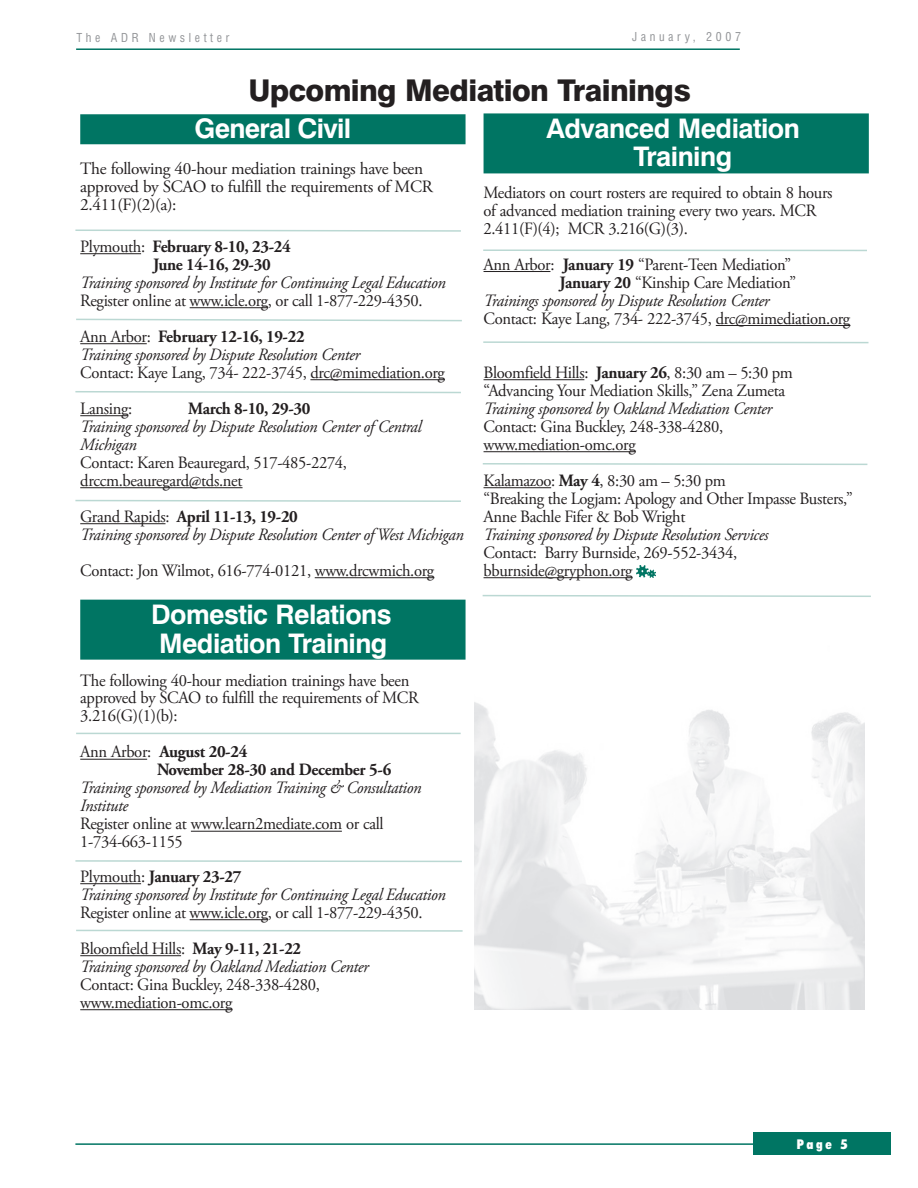
<style>
.page{position:relative;width:918px;height:1188px;background:#fff}
.page>*{position:absolute;margin:0;border:0;box-sizing:border-box;transform-origin:0 0}
.t1{font:800 30px "Swiss 721 BT";letter-spacing:-.02em;color:#231f20}
.t2{font:700 27px/28.5px "Swiss 721 BT";letter-spacing:-.02em;color:#fff}
.t3{font:17.25px/18px "Adobe Garamond Pro";letter-spacing:-.02em;color:#231f20;scale:.96 1}
.t4{font:italic 17.25px/18px "Adobe Garamond Pro";letter-spacing:-.02em;color:#231f20;scale:.96 1}
.t5{font:700 17.25px/18px "Adobe Garamond Pro";letter-spacing:-.02em;color:#231f20;scale:.96 1}
.t6{font:17.25px/18px "Adobe Garamond Pro";letter-spacing:-.02em;color:#231f20}
.t7{font:900 condensed 13.5px "Futura BT";color:#fff}
.t8{font:condensed 12px "Swiss 721 BT";letter-spacing:.3em;color:#939598}
.s1{font-weight:400}
.s2{font-weight:700}
.s3{font-style:normal}
.s4{font-weight:700;font-style:normal}
</style>
<div class="page">
<div style="left:80px;top:114px;width:386px;height:30px;background:#007563"></div>
<hr style="left:80px;top:253px;width:61px;height:1px;background:#231f20">
<hr style="left:190px;top:307px;width:78px;height:1px;background:#231f20">
<hr style="left:80px;top:343px;width:67px;height:1px;background:#231f20">
<hr style="left:310px;top:379px;width:135px;height:1px;background:#231f20">
<hr style="left:80px;top:415px;width:48px;height:1px;background:#231f20">
<hr style="left:80px;top:487px;width:163px;height:1px;background:#231f20">
<hr style="left:80px;top:523px;width:85px;height:1px;background:#231f20">
<hr style="left:315px;top:577px;width:119px;height:1px;background:#231f20">
<div style="left:80px;top:600px;width:386px;height:60px;background:#007563"></div>
<hr style="left:80px;top:759px;width:67px;height:1px;background:#231f20">
<hr style="left:191px;top:831px;width:151px;height:1px;background:#231f20">
<hr style="left:80px;top:883px;width:61px;height:1px;background:#231f20">
<hr style="left:190px;top:919px;width:78px;height:1px;background:#231f20">
<hr style="left:80px;top:955px;width:101px;height:1px;background:#231f20">
<hr style="left:80px;top:1009px;width:152px;height:1px;background:#231f20">
<div style="left:484px;top:113px;width:385px;height:60px;background:#007563"></div>
<hr style="left:484px;top:271px;width:66px;height:1px;background:#231f20">
<hr style="left:716px;top:325px;width:134px;height:1px;background:#231f20">
<hr style="left:484px;top:379px;width:100px;height:1px;background:#231f20">
<hr style="left:484px;top:451px;width:152px;height:1px;background:#231f20">
<hr style="left:484px;top:487px;width:67px;height:1px;background:#231f20">
<hr style="left:484px;top:577px;width:149px;height:1px;background:#231f20">
<img style="left:474px;top:702px;width:390px;height:307px">
<hr style="left:75px;top:1143px;width:696px;height:2px;background:#007563">
<div style="left:754px;top:1132px;width:137px;height:22px;background:#007563"></div>
<hr style="left:76px;top:48px;width:664px;height:2px;background:#007563">
<img style="left:637px;top:565px;width:19px;height:13px">
<svg style="left:76px;top:318px;width:386px;height:4px"></svg>
<svg style="left:75px;top:391px;width:386px;height:3px"></svg>
<svg style="left:75px;top:499px;width:386px;height:3px"></svg>
<hr style="left:76px;top:733px;width:385px;height:1px;background:#bbd8d3">
<svg style="left:75px;top:860px;width:387px;height:3px"></svg>
<hr style="left:483px;top:249px;width:384px;height:2px;background:#bbd8d3">
<hr style="left:483px;top:341px;width:385px;height:2px;background:#bbd8d3">
<svg style="left:482px;top:463px;width:386px;height:2px"></svg>
<svg style="left:482px;top:594px;width:389px;height:3px"></svg>
<svg style="left:75px;top:229px;width:386px;height:3px"></svg>
<svg style="left:76px;top:929px;width:387px;height:3px"></svg>
<p class="t8" style="left:76px;top:30px;width:154px">The ADR Newsletter</p>
<p class="t8" style="left:632px;top:29px;width:110px">January, 2007</p>
<h1 class="t1" style="left:248px;top:72px;width:444px">Upcoming Mediation Trainings</h1>
<h2 class="t2" style="left:194px;top:114px;width:158px">General Civil</h2>
<p class="t6" style="left:80px;top:160px;width:354px">The following 40-hour mediation trainings have been approved by SCAO to fulfill the requirements of MCR<br>2.411(F)(2)(a):</p>
<p class="t5" style="left:153px;top:238px;width:145px;text-indent:-73px"><span class="s1">Plymouth:</span> February 8-10, 23-24<br>June 14-16, 29-30</p>
<p class="t4" style="left:80px;top:274px;width:382px">Training sponsored by Institute for Continuing Legal Education</p>
<p class="t3" style="left:80px;top:283px;width:358px;line-height:36px">Register online at www.icle.org, or call 1-877-229-4350.<br>Ann Arbor: <span class="s2">February 12-16, 19-22</span></p>
<p class="t4" style="left:80px;top:346px;width:293px">Training sponsored by Dispute Resolution Center</p>
<p class="t3" style="left:80px;top:355px;width:381px;line-height:36px">Contact: Kaye Lang, 734- 222-3745, drc@mimediation.org<br>Lansing:</p>
<p class="t5" style="left:188px;top:400px;width:129px">March 8-10, 29-30</p>
<p class="t4" style="left:80px;top:418px;width:357px">Training sponsored by Dispute Resolution Center of Central<br>Michigan</p>
<p class="t3" style="left:80px;top:454px;width:279px">Contact: Karen Beauregard, 517-485-2274, drccm.beauregard@tds.net</p>
<p class="t4" style="left:80px;top:508px;width:401px"><span class="s3">Grand Rapids:</span> <span class="s4">April 11-13, 19-20<br></span>Training sponsored by Dispute Resolution Center of West Michigan</p>
<p class="t3" style="left:80px;top:562px;width:370px">Contact: Jon Wilmot, 616-774-0121, www.drcwmich.org</p>
<h2 class="t2" style="left:151px;top:600px;width:242px">Domestic Relations<br>Mediation Training</h2>
<p class="t3" style="left:80px;top:672px;width:354px">The following 40-hour mediation trainings have been approved by SCAO to fulfill the requirements of MCR<br>3.216(G)(1)(b):</p>
<p class="t5" style="left:157px;top:743px;width:246px;text-indent:-77px"><span class="s1">Ann Arbor:</span> August 20-24<br>November 28-30 and December 5-6</p>
<p class="t4" style="left:80px;top:779px;width:357px">Training sponsored by Mediation Training &amp; Consultation<br>Institute</p>
<p class="t3" style="left:80px;top:816px;width:318px">Register online at www.learn2mediate.com or call<br>1-734-663-1155</p>
<p class="t4" style="left:80px;top:868px;width:382px"><span class="s3">Plymouth:</span> <span class="s4">January 23-27<br></span>Training sponsored by Institute for Continuing Legal Education</p>
<p class="t3" style="left:80px;top:895px;width:358px;line-height:36px">Register online at www.icle.org, or call 1-877-229-4350.<br>Bloomfield Hills: <span class="s2">May 9-11, 21-22</span></p>
<p class="t4" style="left:80px;top:958px;width:302px">Training sponsored by Oakland Mediation Center</p>
<p class="t3" style="left:80px;top:976px;width:251px">Contact: Gina Buckley, 248-338-4280, www.mediation-omc.org</p>
<h2 class="t2" style="left:633px;top:114px;width:168px;text-indent:-87px">Advanced Mediation<br>Training</h2>
<p class="t3" style="left:484px;top:184px;width:365px">Mediators on court rosters are required to obtain 8 hours of advanced mediation training every two years. MCR<br>2.411(F)(4); MCR 3.216(G)(3).</p>
<p class="t3" style="left:484px;top:256px;width:322px">Ann Arbor: <span class="s2">January 19</span> “Parent-Teen Mediation”</p>
<p class="t3" style="left:560px;top:274px;width:248px"><span class="s2">January 20</span> “Kinship Care Mediation”</p>
<p class="t4" style="left:484px;top:292px;width:299px">Trainings sponsored by Dispute Resolution Center</p>
<p class="t3" style="left:484px;top:310px;width:384px">Contact: Kaye Lang, 734- 222-3745, drc@mimediation.org</p>
<p class="t3" style="left:484px;top:364px;width:324px">Bloomfield Hills: <span class="s2">January 26</span>, 8:30 am – 5:30 pm “Advancing Your Mediation Skills,” Zena Zumeta</p>
<p class="t4" style="left:484px;top:400px;width:302px">Training sponsored by Oakland Mediation Center</p>
<p class="t3" style="left:484px;top:418px;width:251px">Contact: Gina Buckley, 248-338-4280, www.mediation-omc.org</p>
<p class="t3" style="left:484px;top:472px;width:386px">Kalamazoo: <span class="s2">May 4</span>, 8:30 am – 5:30 pm<br>“Breaking the Logjam: Apology and Other Impasse Busters,”<br>Anne Bachle Fifer &amp; Bob Wright</p>
<p class="t4" style="left:484px;top:526px;width:298px">Training sponsored by Dispute Resolution Services</p>
<p class="t3" style="left:484px;top:544px;width:266px">Contact: Barry Burnside, 269-552-3434, bburnside@gryphon.org</p>
<p class="t7" style="left:797px;top:1136px;width:52px">Page 5</p>
</div>
